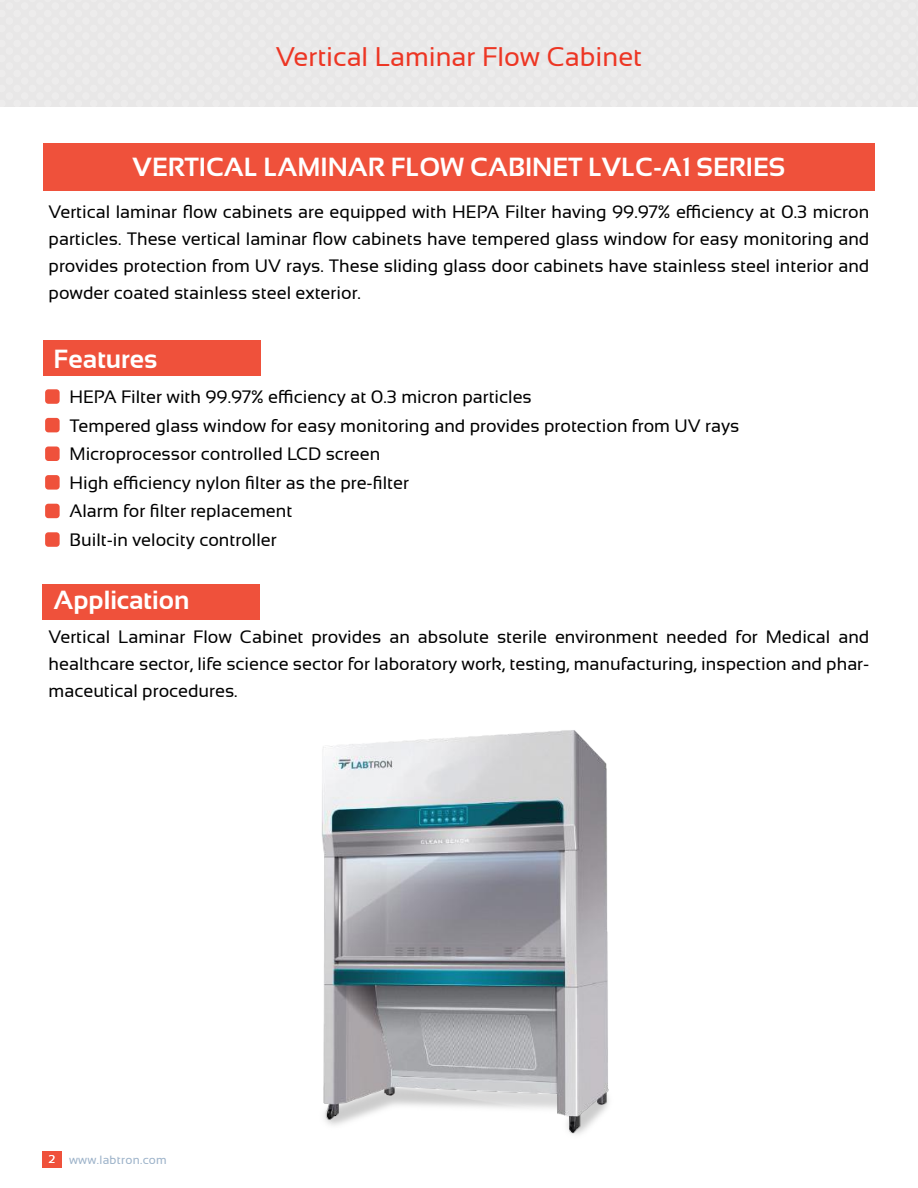
<style>
.page{position:relative;width:918px;height:1188px;background:#fff}
.page>*{position:absolute;margin:0;border:0;box-sizing:border-box;transform-origin:0 0}
.t1{font:27px "Sansation";color:#ed3624}
.t2{font:700 26.25px "Sansation";color:#fff}
.t3{font:18px/27px "Sansation";color:#000;text-align:justify}
.t4{font:12px "Sansation";letter-spacing:.025em;color:#9cb2c9}
.s1{font-size:11.25px;color:#fff}
</style>
<div class="page">
<div style="left:0;top:0;width:918px;height:106px;background:#e8e7e7"></div>
<div style="left:43px;top:1151px;width:19px;height:17px;background:#ef513b"></div>
<div style="left:43px;top:143px;width:832px;height:48px;background:#ef513b"></div>
<div style="left:43px;top:340px;width:217px;height:36px;background:#ef513b"></div>
<div style="left:43px;top:584px;width:217px;height:36px;background:#ef513b"></div>
<img style="left:322px;top:730px;width:287px;height:405px">
<div style="left:45px;top:389px;width:15px;height:15px;background:#ef513b;border-radius:3px"></div>
<div style="left:45px;top:418px;width:15px;height:14px;background:#ef513b;border-radius:3px"></div>
<div style="left:45px;top:447px;width:15px;height:14px;background:#ef513b;border-radius:3px"></div>
<div style="left:45px;top:475px;width:15px;height:15px;background:#ef513b;border-radius:3px"></div>
<div style="left:45px;top:504px;width:15px;height:14px;background:#ef513b;border-radius:3px"></div>
<div style="left:45px;top:532px;width:15px;height:15px;background:#ef513b;border-radius:3px"></div>
<h1 class="t1" style="left:276px;top:42px;width:368px">Vertical Laminar Flow Cabinet</h1>
<h2 class="t2" style="left:133px;top:153px;width:654px">VERTICAL LAMINAR FLOW CABINET LVLC-A1 SERIES</h2>
<p class="t3" style="left:49px;top:198px;width:822px">Vertical laminar flow cabinets are equipped with HEPA Filter having 99.97% efficiency at 0.3 micron particles. These vertical laminar flow cabinets have tempered glass window for easy monitoring and provides protection from UV rays. These sliding glass door cabinets have stainless steel interior and powder coated stainless steel exterior.</p>
<h2 class="t2" style="left:54px;top:344px;width:105px">Features</h2>
<p class="t3" style="left:70px;top:383px;width:672px;line-height:28.5px;text-align:left">HEPA Filter with 99.97% efficiency at 0.3 micron particles<br>Tempered glass window for easy monitoring and provides protection from UV rays Microprocessor controlled LCD screen<br>High efficiency nylon filter as the pre-filter<br>Alarm for filter replacement<br>Built-in velocity controller</p>
<h2 class="t2" style="left:54px;top:585px;width:137px">Application</h2>
<p class="t3" style="left:49px;top:623px;width:822px">Vertical Laminar Flow Cabinet provides an absolute sterile environment needed for Medical and healthcare sector, life science sector for laboratory work, testing, manufacturing, inspection and phar&shy;maceutical procedures.</p>
<p class="t4" style="left:49px;top:1153px;width:119px"><span class="s1">2</span> www.labtron.com</p>
</div>
